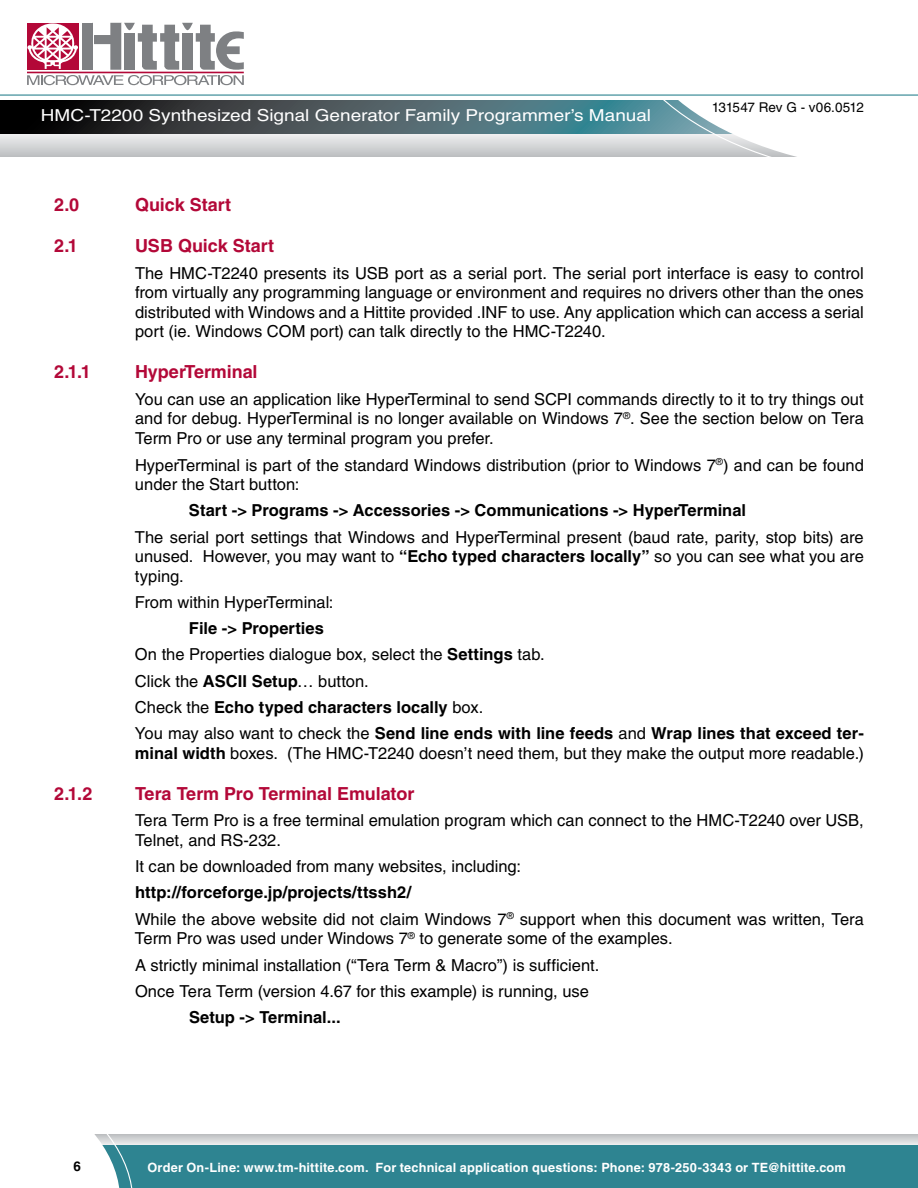
<style>
.page{position:relative;width:918px;height:1188px;background:#fff}
.page>*{position:absolute;margin:0;border:0;box-sizing:border-box;transform-origin:0 0}
.t1{font:700 18px "Helvetica LT Std";letter-spacing:-.005em;color:#b30838}
.t2{font:16.5px/19.5px "Helvetica LT Std";color:#000}
.t3{font:700 16.5px/26.2px "Helvetica LT Std";color:#000}
.t4{font:16.5px "Helvetica LT Std";color:#fff;scale:1.15 1}
.t5{font:13.5px "Helvetica LT Std";letter-spacing:-.02em;color:#000}
.t6{font:700 13.5px "Helvetica LT Std";color:#000}
.t7{font:700 12.75px "Helvetica LT Std";letter-spacing:.01em;color:#fff}
.s1{font-weight:700}
.s2{font-weight:400}
</style>
<div class="page">
<svg style="left:0;top:100px;width:616px;height:56px;background:#c9cccd"></svg>
<svg style="left:134px;top:1134px;width:784px;height:12px;background:#c6ced1"></svg>
<svg style="left:0;top:101px;width:616px;height:32px;background:#3a4c51"></svg>
<div style="left:0;top:1146px;width:918px;height:42px;background:#2e8491"></div>
<svg style="left:616px;top:100px;width:181px;height:57px"></svg>
<svg style="left:0;top:1134px;width:134px;height:54px"></svg>
<hr style="left:0;top:94px;width:918px;height:2px;background:#2e8491">
<svg style="left:27px;top:23px;width:217px;height:62px"></svg>
<p class="t4" style="left:41px;top:106px;width:532px">HMC-T2200 Synthesized Signal Generator Family Programmer’s Manual</p>
<p class="t5" style="left:712px;top:99px;width:154px">131547 Rev G - v06.0512</p>
<p class="t1" style="left:54px;top:194px;width:27px">2.0</p>
<p class="t1" style="left:135px;top:194px;width:98px">Quick Start</p>
<p class="t1" style="left:54px;top:235px;width:25px">2.1</p>
<p class="t1" style="left:135px;top:235px;width:141px">USB Quick Start</p>
<p class="t2" style="left:135px;top:263px;width:730px;text-align:justify">The HMC-T2240 presents its USB port as a serial port. The serial port interface is easy to control from virtually any programming language or environment and requires no drivers other than the ones distributed with Windows and a Hittite provided .INF to use. Any application which can access a serial port (ie. Windows COM port) can talk directly to the HMC-T2240.</p>
<p class="t1" style="left:54px;top:361px;width:38px">2.1.1</p>
<p class="t1" style="left:135px;top:361px;width:124px">HyperTerminal</p>
<p class="t2" style="left:135px;top:389px;width:730px;text-align:justify">You can use an application like HyperTerminal to send SCPI commands directly to it to try things out and for debug. HyperTerminal is no longer available on Windows 7<sup>®</sup>. See the section below on Tera Term Pro or use any terminal program you prefer.</p>
<p class="t2" style="left:135px;top:455px;width:730px">HyperTerminal is part of the standard Windows distribution (prior to Windows 7<sup>®</sup>) and can be found under the Start button:</p>
<p class="t3" style="left:189px;top:497px;width:559px">Start -&gt; Programs -&gt; Accessories -&gt; Communications -&gt; HyperTerminal</p>
<p class="t2" style="left:135px;top:527px;width:730px;text-align:justify">The serial port settings that Windows and HyperTerminal present (baud rate, parity, stop bits) are unused. However, you may want to <span class="s1">“Echo typed characters locally”</span> so you can see what you are typing.</p>
<p class="t2" style="left:135px;top:592px;width:200px">From within HyperTerminal:</p>
<p class="t3" style="left:135px;top:615px;width:731px;text-indent:54px">File -&gt; Properties<br><span class="s2">On the Properties dialogue box, select the</span> Settings <span class="s2">tab.<br>Click the</span> ASCII Setup<span class="s2">… button.<br>Check the</span> Echo typed characters locally <span class="s2">box.<br>You may also want to check the</span> Send line ends with line feeds <span class="s2">and</span> Wrap lines that exceed ter-</p>
<p class="t2" style="left:135px;top:743px;width:730px"><span class="s1">minal width</span> boxes. (The HMC-T2240 doesn’t need them, but they make the output more readable.)</p>
<p class="t1" style="left:54px;top:782px;width:40px">2.1.2</p>
<p class="t1" style="left:135px;top:782px;width:281px">Tera Term Pro Terminal Emulator</p>
<p class="t2" style="left:135px;top:810px;width:730px">Tera Term Pro is a free terminal emulation program which can connect to the HMC-T2240 over USB,<br>Telnet, and RS-232.</p>
<p class="t2" style="left:135px;top:856px;width:388px">It can be downloaded from many websites, including:</p>
<p class="t2" style="left:135px;top:879px;width:730px;line-height:26.5px"><span class="s1">http://forceforge.jp/projects/ttssh2/<br></span>While the above website did not claim Windows 7<sup>®</sup> support when this document was written, Tera</p>
<p class="t2" style="left:135px;top:925px;width:539px;line-height:26.2px">Term Pro was used under Windows 7<sup>®</sup> to generate some of the examples.<br>A strictly minimal installation (“Tera Term &amp; Macro”) is sufficient.<br>Once Tera Term (version 4.67 for this example) is running, use</p>
<p class="t3" style="left:189px;top:1004px;width:153px">Setup -&gt; Terminal...</p>
<p class="t6" style="left:73px;top:1158px;width:9px">6</p>
<p class="t7" style="left:147px;top:1159px;width:700px">Order On-Line: www.tm-hittite.com. For technical application questions: Phone: 978-250-3343 or TE@hittite.com</p>
</div>
